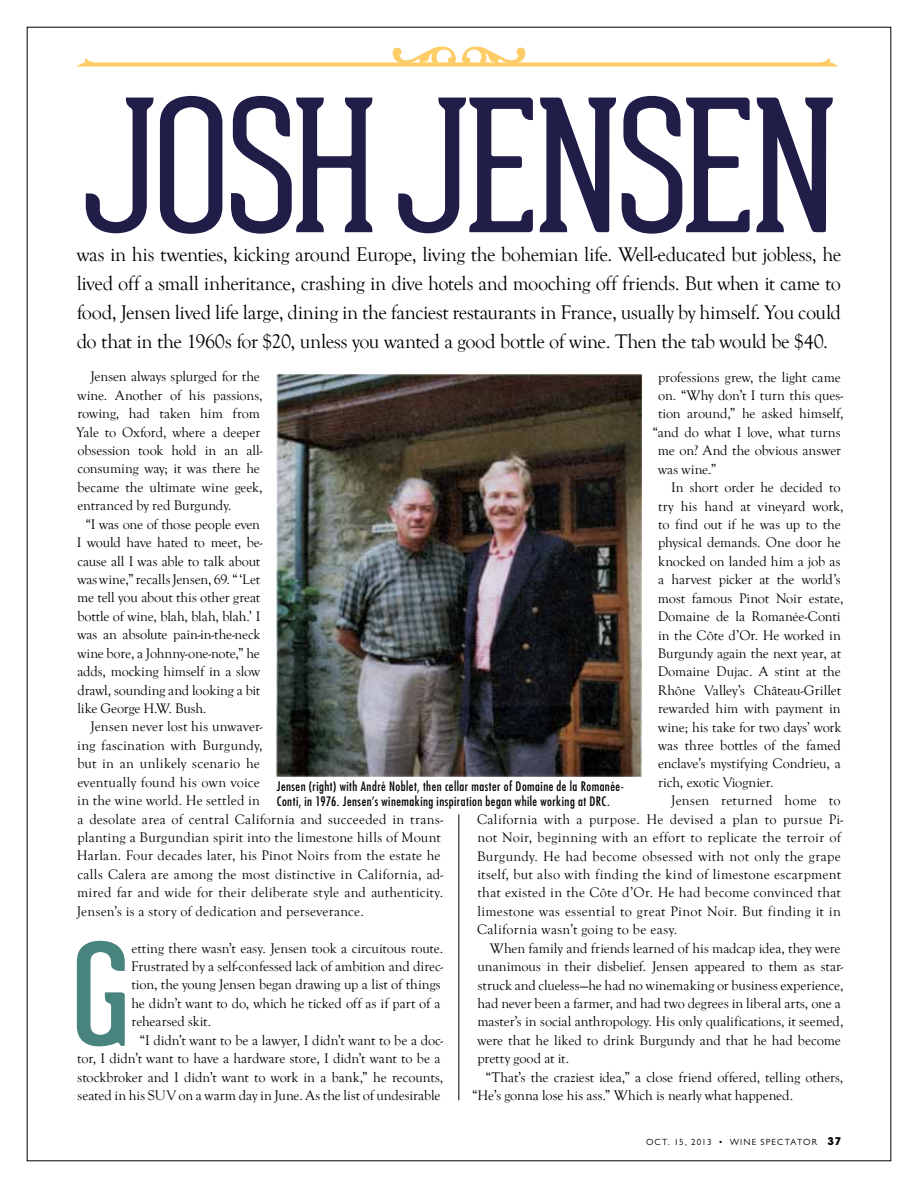
<style>
.page{position:relative;width:918px;height:1188px;background:#fff}
.page>*{position:absolute;margin:0;border:0;box-sizing:border-box;transform-origin:0 0}
.t1{font:100 180px "Geared Slab";letter-spacing:-.01em;color:#211d49}
.t2{font:138px "Geared Slab";color:#48837d}
.t3{font:20.25px/29px "Goudy Old Style T";letter-spacing:-.015em;color:#000;text-align:justify}
.t4{font:14.25px/18.5px "Goudy Old Style T";color:#000}
.t5{font:14.25px/18.5px "Goudy Old Style T";letter-spacing:.02em;color:#000}
.t6{font:14.25px "Goudy Old Style T";letter-spacing:.025em;color:#000}
.t7{font:condensed 12.75px/14.2px "Futura";letter-spacing:.035em;color:#000}
.t8{font:9px "Gill Sans";letter-spacing:.125em;color:#000}
.s1{font-family:"Avant Garde";font-weight:700;font-size:10.5px}
</style>
<div class="page">
<hr style="left:459px;top:814px;width:1px;height:286px;background:#000">
<img style="left:277px;top:375px;width:364px;height:401px">
<svg style="left:77px;top:46px;width:761px;height:21px"></svg>
<h1 class="t1" style="left:82px;top:66px;width:757px">JOSHJENSEN</h1>
<p class="t3" style="left:77px;top:241px;width:766px">was in his twenties, kicking around Europe, living the bohemian life. Well-educated but jobless, he lived off a small inheritance, crashing in dive hotels and mooching off friends. But when it came to food, Jensen lived life large, dining in the fanciest restaurants in France, usually by himself. You could do that in the 1960s for $20, unless you wanted a good bottle of wine. Then the tab would be $40.</p>
<p class="t4" style="left:76px;top:368px;width:188px;text-indent:14px">Jensen always splurged for the wine. Another of his passions, rowing, had taken him from<br>Yale to Oxford, where a deeper obsession took hold in an all&shy;consuming way; it was there he became the ultimate wine geek, entranced by red Burgundy.</p>
<p class="t4" style="left:77px;top:515px;width:187px;text-indent:8px">“I was one of those people even<br>I would have hated to meet, be&shy;cause all I was able to talk about was wine,” recalls Jensen, 69. “‘Let me tell you about this other great bottle of wine, blah, blah, blah.’ I was an absolute pain-in-the-neck wine bore, a Johnny-one-note,” he adds, mocking himself in a slow drawl, sounding and looking a bit like George H.W. Bush.</p>
<p class="t5" style="left:77px;top:718px;width:368px;text-indent:14px">Jensen never lost his unwaver-<br>ing fascination with Burgundy,<br>but in an unlikely scenario he<br>eventually found his own voice<br>in the wine world. He settled in<br>a desolate area of central California and succeeded in trans&shy;planting a Burgundian spirit into the limestone hills of Mount Harlan. Four decades later, his Pinot Noirs from the estate he calls Calera are among the most distinctive in California, ad&shy;mired far and wide for their deliberate style and authenticity.<br>Jensen’s is a story of dedication and perseverance.</p>
<p class="t4" style="left:132px;top:939px;width:313px">etting there wasn’t easy. Jensen took a circuitous route.</p>
<p class="t4" style="left:131px;top:957px;width:314px">Frustrated by a self-confessed lack of ambition and direc-</p>
<p class="t4" style="left:131px;top:976px;width:311px">tion, the young Jensen began drawing up a list of things</p>
<p class="t4" style="left:132px;top:994px;width:310px">he didn’t want to do, which he ticked off as if part of a</p>
<p class="t4" style="left:132px;top:1013px;width:81px">rehearsed skit.</p>
<p class="t4" style="left:140px;top:1031px;width:305px">“I didn’t want to be a lawyer, I didn’t want to be a doc-</p>
<p class="t4" style="left:77px;top:1050px;width:365px">tor, I didn’t want to have a hardware store, I didn’t want to be a</p>
<p class="t4" style="left:78px;top:1068px;width:367px">stockbroker and I didn’t want to work in a bank,” he recounts,</p>
<p class="t4" style="left:78px;top:1086px;width:364px">seated in his SUV on a warm day in June. As the list of undesirable</p>
<p class="t4" style="left:658px;top:368px;width:184px">professions grew, the light came</p>
<p class="t4" style="left:658px;top:386px;width:187px">on. “Why don’t I turn this ques-</p>
<p class="t4" style="left:658px;top:405px;width:187px">tion around,” he asked himself,</p>
<p class="t4" style="left:653px;top:423px;width:190px">“and do what I love, what turns</p>
<p class="t4" style="left:658px;top:442px;width:185px">me on? And the obvious answer</p>
<p class="t4" style="left:658px;top:460px;width:60px">was wine.”</p>
<p class="t4" style="left:671px;top:479px;width:171px">In short order he decided to</p>
<p class="t4" style="left:658px;top:497px;width:187px">try his hand at vineyard work,</p>
<p class="t4" style="left:658px;top:515px;width:184px">to find out if he was up to the</p>
<p class="t4" style="left:658px;top:534px;width:184px">physical demands. One door he</p>
<p class="t4" style="left:658px;top:552px;width:184px">knocked on landed him a job as</p>
<p class="t4" style="left:658px;top:571px;width:184px">a harvest picker at the world’s</p>
<p class="t4" style="left:658px;top:589px;width:187px">most famous Pinot Noir estate,</p>
<p class="t4" style="left:658px;top:608px;width:185px">Domaine de la Romanée-Conti</p>
<p class="t4" style="left:658px;top:626px;width:184px">in the Côte d’Or. He worked in</p>
<p class="t4" style="left:658px;top:644px;width:185px">Burgundy again the next year, at</p>
<p class="t4" style="left:658px;top:663px;width:185px">Domaine Dujac. A stint at the</p>
<p class="t4" style="left:658px;top:681px;width:185px">Rhône Valley’s Château-Grillet</p>
<p class="t4" style="left:658px;top:700px;width:184px">rewarded him with payment in</p>
<p class="t4" style="left:658px;top:718px;width:184px">wine; his take for two days’ work</p>
<p class="t4" style="left:658px;top:736px;width:184px">was three bottles of the famed</p>
<p class="t4" style="left:658px;top:755px;width:184px">enclave’s mystifying Condrieu, a</p>
<p class="t4" style="left:658px;top:773px;width:117px">rich, exotic Viognier.</p>
<p class="t4" style="left:671px;top:792px;width:171px">Jensen returned home to</p>
<p class="t6" style="left:477px;top:811px;width:368px">California with a purpose. He devised a plan to pursue Pi-</p>
<p class="t5" style="left:477px;top:829px;width:365px">not Noir, beginning with an effort to replicate the terroir of</p>
<p class="t5" style="left:477px;top:847px;width:365px">Burgundy. He had become obsessed with not only the grape</p>
<p class="t6" style="left:477px;top:867px;width:365px">itself, but also with finding the kind of limestone escarpment</p>
<p class="t6" style="left:477px;top:885px;width:365px">that existed in the Côte d’Or. He had become convinced that</p>
<p class="t6" style="left:478px;top:903px;width:365px">limestone was essential to great Pinot Noir. But finding it in</p>
<p class="t6" style="left:477px;top:922px;width:202px">California wasn’t going to be easy.</p>
<p class="t4" style="left:490px;top:939px;width:352px">When family and friends learned of his madcap idea, they were</p>
<p class="t4" style="left:477px;top:958px;width:367px">unanimous in their disbelief. Jensen appeared to them as star-</p>
<p class="t4" style="left:478px;top:976px;width:367px">struck and clueless—he had no winemaking or business experience,</p>
<p class="t4" style="left:477px;top:994px;width:365px">had never been a farmer, and had two degrees in liberal arts, one a</p>
<p class="t4" style="left:477px;top:1013px;width:368px">master’s in social anthropology. His only qualifications, it seemed,</p>
<p class="t4" style="left:478px;top:1031px;width:365px">were that he liked to drink Burgundy and that he had become</p>
<p class="t4" style="left:478px;top:1050px;width:93px">pretty good at it.</p>
<p class="t4" style="left:486px;top:1068px;width:359px">“That’s the craziest idea,” a close friend offered, telling others,</p>
<p class="t4" style="left:472px;top:1087px;width:323px">“He’s gonna lose his ass.” Which is nearly what happened.</p>
<p class="t7" style="left:277px;top:779px;width:349px">Jensen (right) with André Noblet, then cellar master of Domaine de la Romanée-<br>Conti, in 1976. Jensen’s winemaking inspiration began while working at DRC.</p>
<h2 class="t2" style="left:73px;top:912px;width:57px">G</h2>
<p class="t8" style="left:646px;top:1137px;width:197px">OCT. 15, 2013 • WINE SPECTATOR <span class="s1">37</span></p>
</div>
